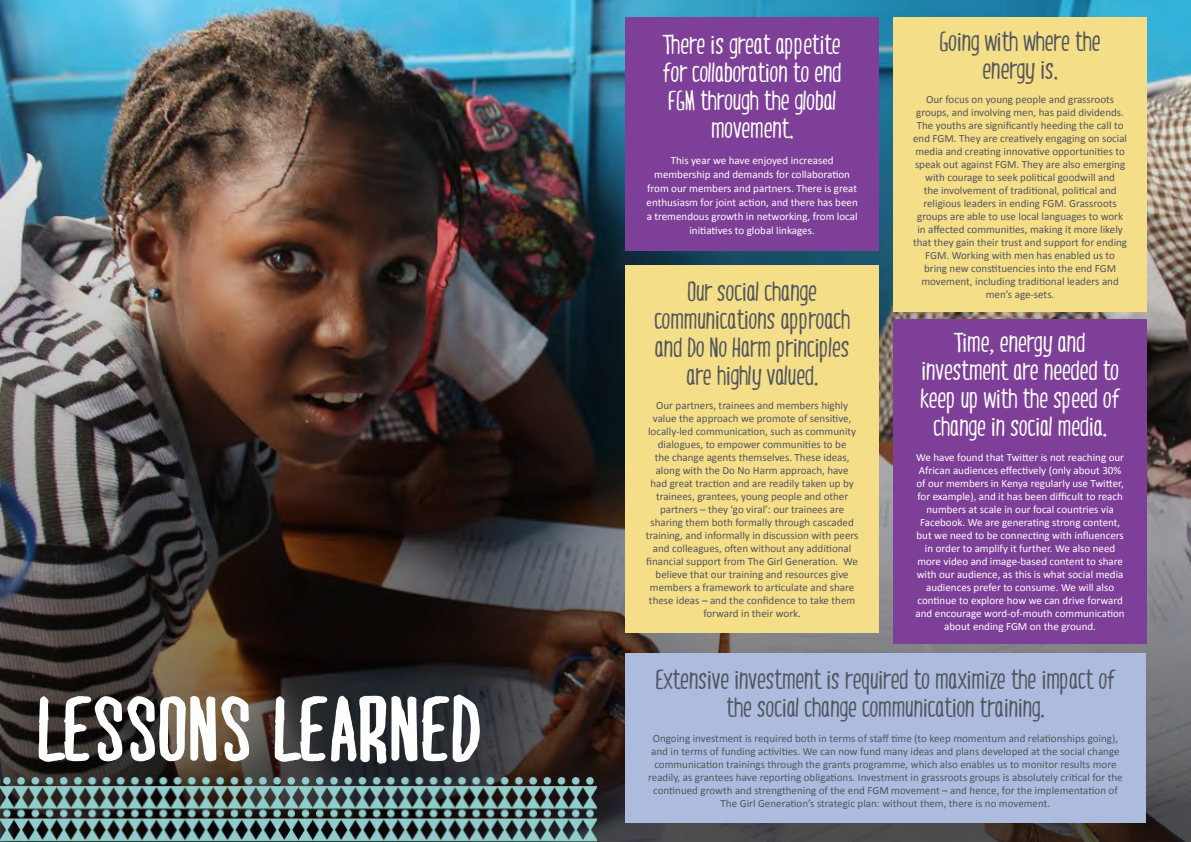
<style>
.page{position:relative;width:1191px;height:842px;background:#fff}
.page>*{position:absolute;margin:0;border:0;box-sizing:border-box;transform-origin:0 0}
.t1{font:700 87px "MARI&DAVID";letter-spacing:.025em;color:#fff}
.t2{font:26px/28px "MARI&DAVID";letter-spacing:.005em;color:#53555d;text-align:center}
.t3{font:26px/28px "MARI&DAVID";letter-spacing:.005em;color:#fff;text-align:center}
.t4{font:11px/13px "Calibri";color:#53555d;text-align:center}
.t5{font:11px/13px "Calibri";color:#fff;text-align:center}
</style>
<div class="page">
<img style="left:0;top:0;width:1191px;height:842px">
<img style="left:0;top:777px;width:596px;height:65px">
<div style="left:625px;top:18px;width:254px;height:233px;background:#7e3f98"></div>
<div style="left:625px;top:266px;width:254px;height:367px;background:#f4de88"></div>
<div style="left:893px;top:18px;width:254px;height:294px;background:#f4de88"></div>
<div style="left:893px;top:319px;width:254px;height:324px;background:#7e3f98"></div>
<div style="left:625px;top:653px;width:520px;height:170px;background:#adbcde"></div>
<h1 class="t1" style="left:36px;top:676px;width:445px">LESSONS LEARNED</h1>
<h2 class="t2" style="left:940px;top:26px;width:162px">Going with where the energy is.</h2>
<p class="t4" style="left:913px;top:93px;width:216px">Our focus on young people and grassroots groups, and involving men, has paid dividends.<br>The youths are significantly heeding the call to end FGM. They are creatively engaging on social media and creating innovative opportunities to speak out against FGM. They are also emerging with courage to seek political goodwill and<br>the involvement of traditional, political and religious leaders in ending FGM. Grassroots groups are able to use local languages to work in affected communities, making it more likely that they gain their trust and support for ending FGM. Working with men has enabled us to bring new constituencies into the end FGM movement, including traditional leaders and men’s age-sets.</p>
<h2 class="t3" style="left:920px;top:327px;width:201px">Time, energy and investment are needed to keep up with the speed of change in social media.</h2>
<p class="t5" style="left:915px;top:450px;width:211px">We have found that Twitter is not reaching our African audiences effectively (only about 30% of our members in Kenya regularly use Twitter, for example), and it has been difficult to reach numbers at scale in our focal countries via Facebook. We are generating strong content, but we need to be connecting with influencers in order to amplify it further. We also need more video and image-based content to share with our audience, as this is what social media audiences prefer to consume. We will also continue to explore how we can drive forward and encourage word-of-mouth communication about ending FGM on the ground.</p>
<h2 class="t2" style="left:655px;top:664px;width:461px">Extensive investment is required to maximize the impact of the social change communication training.</h2>
<p class="t4" style="left:648px;top:731px;width:476px">Ongoing investment is required both in terms of staff time (to keep momentum and relationships going), and in terms of funding activities. We can now fund many ideas and plans developed at the social change communication trainings through the grants programme, which also enables us to monitor results more readily, as grantees have reporting obligations. Investment in grassroots groups is absolutely critical for the continued growth and strengthening of the end FGM movement – and hence, for the implementation of The Girl Generation’s strategic plan: without them, there is no movement.</p>
<h2 class="t3" style="left:663px;top:29px;width:180px">There is great appetite for collaboration to end<br>FGM through the global movement.</h2>
<p class="t5" style="left:646px;top:153px;width:213px;line-height:14px">This year we have enjoyed increased membership and demands for collaboration from our members and partners. There is great enthusiasm for joint action, and there has been a tremendous growth in networking, from local initiatives to global linkages.</p>
<h2 class="t2" style="left:654px;top:276px;width:197px">Our social change communications approach and Do No Harm principles are highly valued.</h2>
<p class="t4" style="left:646px;top:399px;width:214px">Our partners, trainees and members highly value the approach we promote of sensitive, locally-led communication, such as community dialogues, to empower communities to be<br>the change agents themselves. These ideas, along with the Do No Harm approach, have<br>had great traction and are readily taken up by trainees, grantees, young people and other partners – they ‘go viral’: our trainees are sharing them both formally through cascaded training, and informally in discussion with peers and colleagues, often without any additional financial support from The Girl Generation. We believe that our training and resources give members a framework to articulate and share these ideas – and the confidence to take them forward in their work.</p>
</div>
